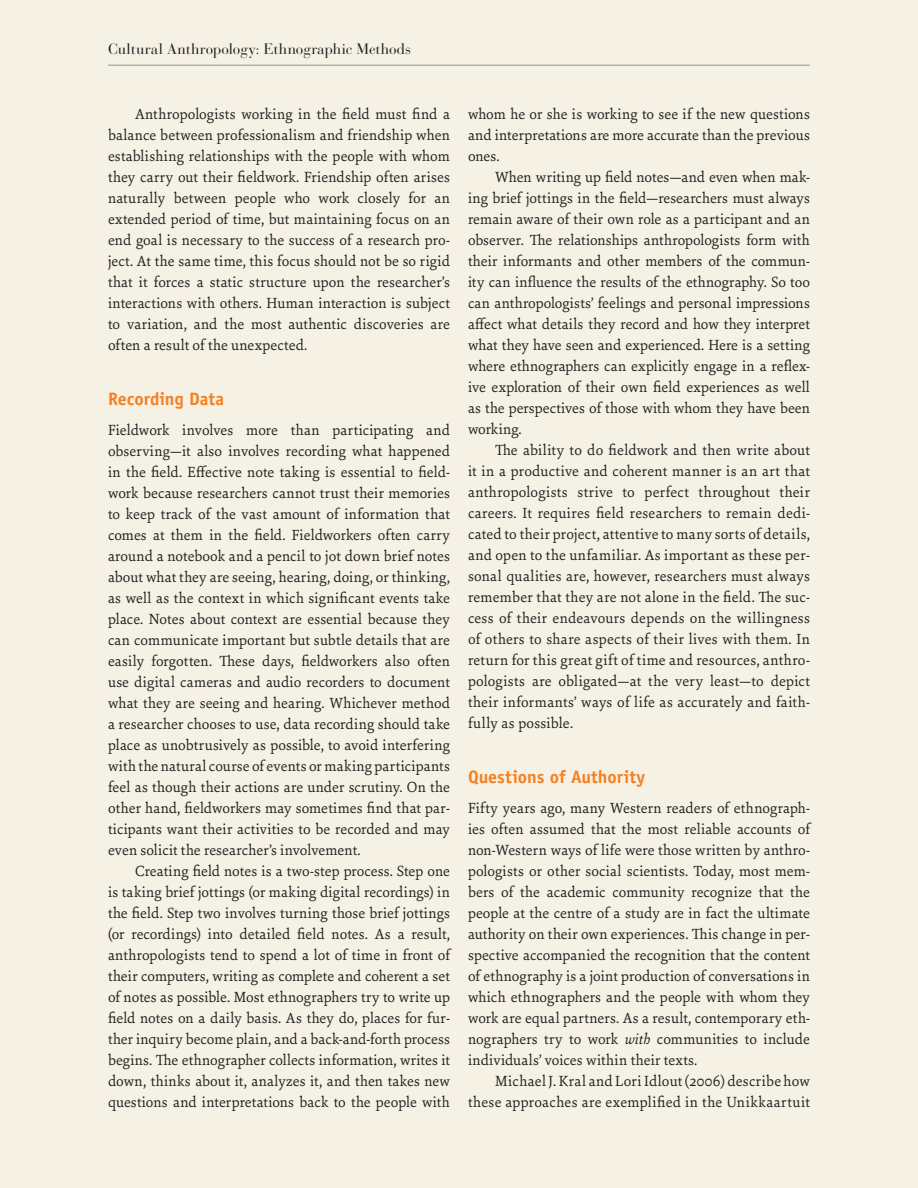
<style>
.page{position:relative;width:918px;height:1188px;background:#f6f1e5}
.page>*{position:absolute;margin:0;border:0;box-sizing:border-box;transform-origin:0 0}
.t1{font:700 18px "Officina Sans Std";color:#f58021}
.BT{font:15.75px/21px "Sina Nova";letter-spacing:.01em;color:#231f20;text-align:justify}
.BT1{font:15.75px/21px "Sina Nova";color:#231f20;text-align:justify}
.t2{font:15px "Bauer Bodoni Std";color:#231f20}
.s1{font-style:italic}
</style>
<div class="page">
<hr style="left:108px;top:65px;width:702px;height:1px;background:#939598">
<p class="t2" style="left:108px;top:40px;width:305px">Cultural Anthropology: Ethnographic Methods</p>
<p class="BT" style="left:108px;top:103px;width:344px;text-indent:27px">Anthropologists working in the field must find a balance between professionalism and friendship when establishing relationships with the people with whom they carry out their fieldwork. Friendship often arises naturally between people who work closely for an extended period of time, but maintaining focus on an end goal is necessary to the success of a research pro&shy;ject. At the same time, this focus should not be so rigid that it forces a static structure upon the researcher’s interactions with others. Human interaction is subject to variation, and the most authentic discoveries are often a result of the unexpected.</p>
<h2 class="t1" style="left:108px;top:388px;width:118px">Recording Data</h2>
<p class="BT1" style="left:108px;top:419px;width:344px">Fieldwork involves more than participating and observing—it also involves recording what happened in the field. Effective note taking is essential to field&shy;work because researchers cannot trust their memories to keep track of the vast amount of information that comes at them in the field. Fieldworkers often carry around a notebook and a pencil to jot down brief notes about what they are seeing, hearing, doing, or thinking, as well as the context in which significant events take place. Notes about context are essential because they can communicate important but subtle details that are easily forgotten. These days, fieldworkers also often use digital cameras and audio recorders to document what they are seeing and hearing. Whichever method a researcher chooses to use, data recording should take place as unobtrusively as possible, to avoid interfering with the natural course of events or making participants feel as though their actions are under scrutiny. On the other hand, fieldworkers may sometimes find that par&shy;ticipants want their activities to be recorded and may even solicit the researcher’s involvement.</p>
<p class="BT" style="left:108px;top:860px;width:344px;text-indent:27px">Creating field notes is a two-step process. Step one is taking brief jottings (or making digital recordings) in the field. Step two involves turning those brief jottings (or recordings) into detailed field notes. As a result, anthropologists tend to spend a lot of time in front of their computers, writing as complete and coherent a set of notes as possible. Most ethnographers try to write up field notes on a daily basis. As they do, places for fur&shy;ther inquiry become plain, and a back-and-forth process begins. The ethnographer collects information, writes it down, thinks about it, analyzes it, and then takes new questions and interpretations back to the people with</p>
<p class="BT" style="left:468px;top:103px;width:344px">whom he or she is working to see if the new questions and interpretations are more accurate than the previous ones.</p>
<p class="BT" style="left:468px;top:166px;width:344px;text-indent:27px">When writing up field notes—and even when mak&shy;ing brief jottings in the field—researchers must always remain aware of their own role as a participant and an observer. The relationships anthropologists form with their informants and other members of the commun&shy;ity can influence the results of the ethnography. So too can anthropologists’ feelings and personal impressions affect what details they record and how they interpret what they have seen and experienced. Here is a setting where ethnographers can explicitly engage in a reflex&shy;ive exploration of their own field experiences as well as the perspectives of those with whom they have been working.</p>
<p class="BT" style="left:468px;top:439px;width:344px;text-indent:27px">The ability to do fieldwork and then write about it in a productive and coherent manner is an art that anthropologists strive to perfect throughout their careers. It requires field researchers to remain dedi&shy;cated to their project, attentive to many sorts of details, and open to the unfamiliar. As important as these per&shy;sonal qualities are, however, researchers must always remember that they are not alone in the field. The suc&shy;cess of their endeavours depends on the willingness of others to share aspects of their lives with them. In return for this great gift of time and resources, anthro&shy;pologists are obligated—at the very least—to depict their informants’ ways of life as accurately and faith&shy;fully as possible.</p>
<h2 class="t1" style="left:468px;top:766px;width:179px">Questions of Authority</h2>
<p class="BT1" style="left:468px;top:797px;width:344px">Fifty years ago, many Western readers of ethnograph&shy;ies often assumed that the most reliable accounts of non-Western ways of life were those written by anthro&shy;pologists or other social scientists. Today, most mem&shy;bers of the academic community recognize that the people at the centre of a study are in fact the ultimate authority on their own experiences. This change in per&shy;spective accompanied the recognition that the content of ethnography is a joint production of conversations in which ethnographers and the people with whom they work are equal partners. As a result, contemporary eth&shy;nographers try to work <span class="s1">with</span> communities to include individuals’ voices within their texts.</p>
<p class="BT" style="left:468px;top:1070px;width:344px;text-align:right">Michael J. Kral and Lori Idlout (2006) describe how these approaches are exemplified in the Unikkaartuit</p>
</div>
